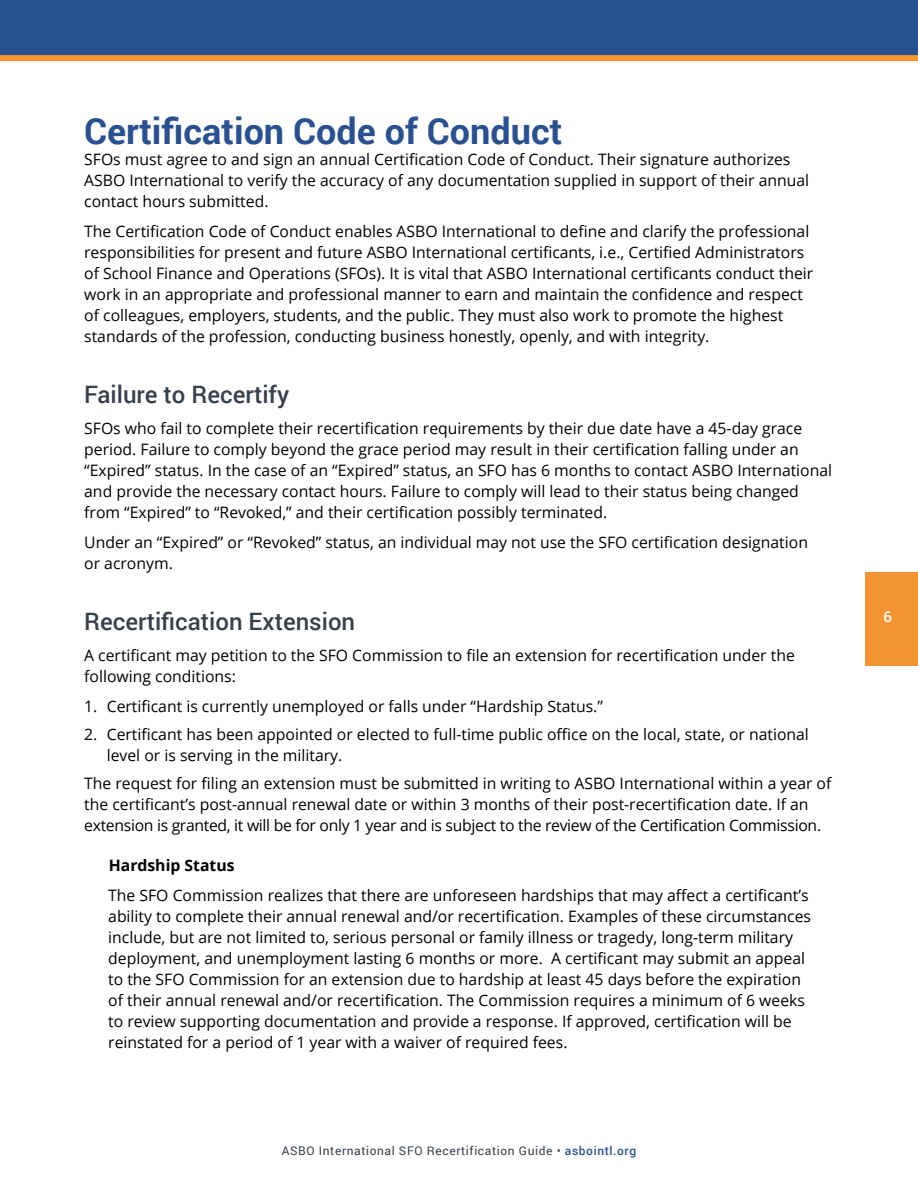
<style>
.page{position:relative;width:918px;height:1188px;background:#fff}
.page>*{position:absolute;margin:0;border:0;box-sizing:border-box;transform-origin:0 0}
.t1{font:700 36px "Roboto";color:#295090}
.t2{font:500 24px "Roboto";color:#36404c}
.t3{font:15.75px/21px "Open Sans";color:#000}
.t4{font:700 15.75px "Open Sans";color:#000}
.t5{font:500 15px "Roboto";color:#fff}
.t6{font:12px "Roboto";letter-spacing:.05em;color:#36404c}
.s1{font-weight:500;color:#295090}
</style>
<div class="page">
<div style="left:0;top:0;width:918px;height:55px;background:#295090"></div>
<div style="left:0;top:55px;width:918px;height:6px;background:#f59432"></div>
<div style="left:865px;top:572px;width:53px;height:94px;background:#f59432"></div>
<h1 class="t1" style="left:84px;top:106px;width:480px">Certification Code of Conduct</h1>
<p class="t3" style="left:84px;top:148px;width:726px">SFOs must agree to and sign an annual Certification Code of Conduct. Their signature authorizes<br>ASBO International to verify the accuracy of any documentation supplied in support of their annual contact hours submitted.</p>
<p class="t3" style="left:84px;top:220px;width:731px">The Certification Code of Conduct enables ASBO International to define and clarify the professional responsibilities for present and future ASBO International certificants, i.e., Certified Administrators of School Finance and Operations (SFOs). It is vital that ASBO International certificants conduct their work in an appropriate and professional manner to earn and maintain the confidence and respect of colleagues, employers, students, and the public. They must also work to promote the highest standards of the profession, conducting business honestly, openly, and with integrity.</p>
<h2 class="t2" style="left:84px;top:378px;width:206px">Failure to Recertify</h2>
<p class="t3" style="left:84px;top:418px;width:749px">SFOs who fail to complete their recertification requirements by their due date have a 45-day grace period. Failure to comply beyond the grace period may result in their certification falling under an “Expired” status. In the case of an “Expired” status, an SFO has 6 months to contact ASBO International and provide the necessary contact hours. Failure to comply will lead to their status being changed from “Expired” to “Revoked,” and their certification possibly terminated.</p>
<p class="t3" style="left:84px;top:531px;width:725px">Under an “Expired” or “Revoked” status, an individual may not use the SFO certification designation or acronym.</p>
<h2 class="t2" style="left:84px;top:605px;width:272px">Recertification Extension</h2>
<p class="t3" style="left:84px;top:645px;width:712px">A certificant may petition to the SFO Commission to file an extension for recertification under the following conditions:</p>
<p class="t3" style="left:84px;top:696px;width:520px">1. Certificant is currently unemployed or falls under “Hardship Status.”</p>
<p class="t3" style="left:107px;top:723px;width:704px;text-indent:-23px">2. Certificant has been appointed or elected to full-time public office on the local, state, or national level or is serving in the military.</p>
<p class="t3" style="left:84px;top:772px;width:749px">The request for filing an extension must be submitted in writing to ASBO International within a year of the certificant’s post-annual renewal date or within 3 months of their post-recertification date. If an extension is granted, it will be for only 1 year and is subject to the review of the Certification Commission.</p>
<p class="t4" style="left:109px;top:854px;width:127px">Hardship Status</p>
<p class="t3" style="left:108px;top:885px;width:704px">The SFO Commission realizes that there are unforeseen hardships that may affect a certificant’s ability to complete their annual renewal and/or recertification. Examples of these circumstances include, but are not limited to, serious personal or family illness or tragedy, long-term military deployment, and unemployment lasting 6 months or more. A certificant may submit an appeal to the SFO Commission for an extension due to hardship at least 45 days before the expiration of their annual renewal and/or recertification. The Commission requires a minimum of 6 weeks to review supporting documentation and provide a response. If approved, certification will be reinstated for a period of 1 year with a waiver of required fees.</p>
<p class="t6" style="left:282px;top:1143px;width:356px">ASBO International SFO Recertification Guide • <span class="s1">asbointl.org</span></p>
<p class="t5" style="left:884px;top:607px;width:10px">6</p>
</div>
